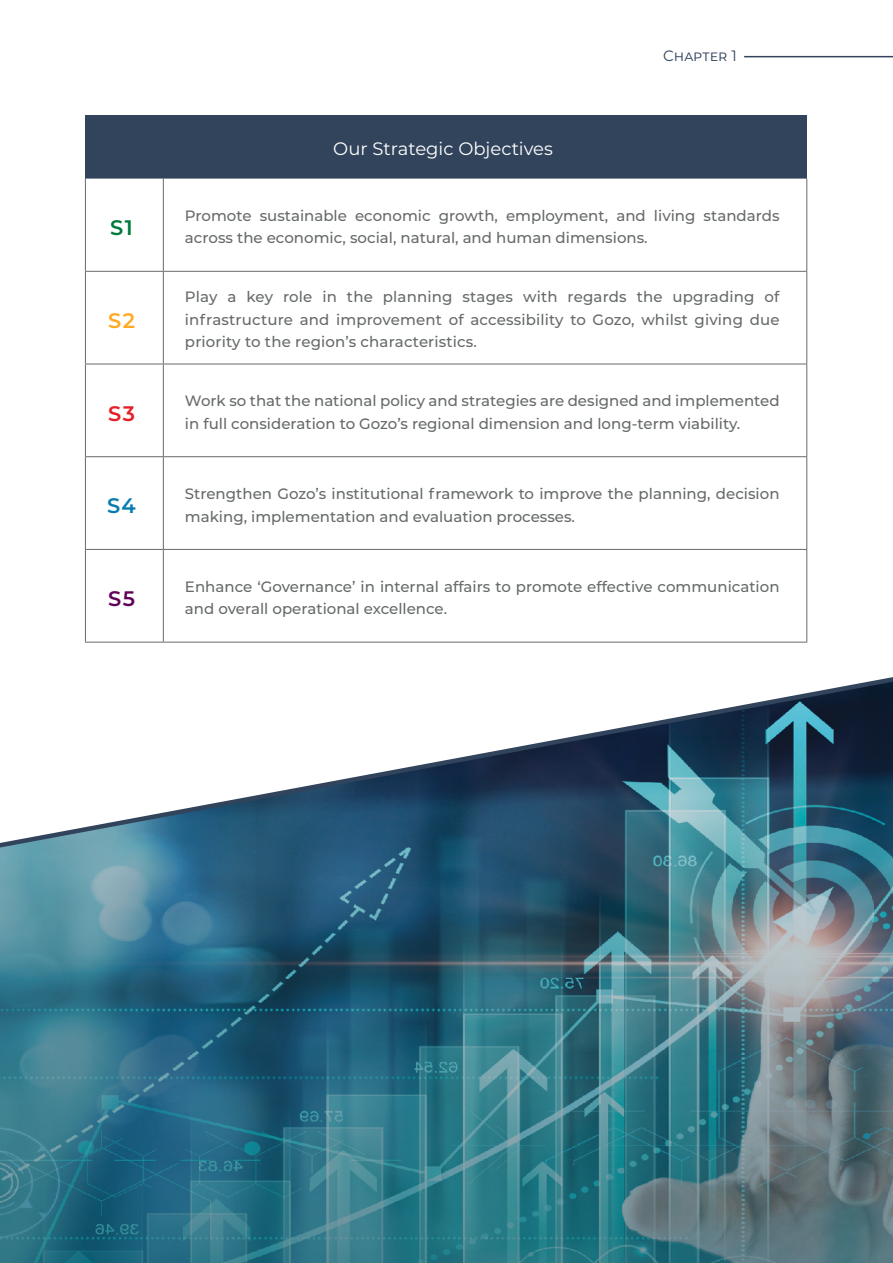
<style>
.page{position:relative;width:893px;height:1263px;background:#fff}
.page>*{position:absolute;margin:0;border:0;box-sizing:border-box;transform-origin:0 0}
.Text_Bodies{font:600 21px "Montserrat";color:#00793f}
.Text_Bodies-2{font:600 21px "Montserrat";color:#ffaa25}
.Text_Bodies-3{font:600 21px "Montserrat";color:#e61e26}
.Text_Bodies-4{font:600 21px "Montserrat";color:#087cb0}
.Text_Bodies-5{font:600 21px "Montserrat";color:#610059}
.Strategic_Objectives{font:18px "Montserrat";color:#fff}
.Text_Bodies-6{font:500 15px/22.5px "Montserrat";color:#666a6b}
.Text_Bodies-7{font:15px "Montserrat";color:#31445c}
</style>
<div class="page">
<hr style="left:744px;top:56px;width:149px;height:1px;background:#31445c">
<img style="left:0;top:677px;width:893px;height:586px">
<div style="left:85px;top:115px;width:722px;height:64px;background:#31445c"></div>
<svg style="left:86px;top:179px;width:720px;height:370px"></svg>
<hr style="left:85px;top:550px;width:1px;height:92px;background:#666a6b">
<hr style="left:163px;top:550px;width:1px;height:92px;background:#666a6b">
<hr style="left:806px;top:550px;width:1px;height:92px;background:#666a6b">
<hr style="left:85px;top:642px;width:78px;height:1px;background:#666a6b">
<hr style="left:163px;top:642px;width:644px;height:1px;background:#666a6b">
<hr style="left:85px;top:179px;width:1px;height:92px;background:#666a6b">
<hr style="left:163px;top:179px;width:1px;height:92px;background:#666a6b">
<hr style="left:806px;top:179px;width:1px;height:92px;background:#666a6b">
<hr style="left:85px;top:271px;width:78px;height:1px;background:#666a6b">
<hr style="left:85px;top:272px;width:1px;height:92px;background:#666a6b">
<hr style="left:163px;top:271px;width:644px;height:1px;background:#666a6b">
<hr style="left:163px;top:272px;width:1px;height:92px;background:#666a6b">
<hr style="left:806px;top:272px;width:1px;height:92px;background:#666a6b">
<hr style="left:85px;top:364px;width:78px;height:1px;background:#666a6b">
<hr style="left:85px;top:364px;width:1px;height:92px;background:#666a6b">
<hr style="left:163px;top:364px;width:644px;height:1px;background:#666a6b">
<hr style="left:163px;top:364px;width:1px;height:92px;background:#666a6b">
<hr style="left:806px;top:364px;width:1px;height:92px;background:#666a6b">
<hr style="left:85px;top:456px;width:78px;height:1px;background:#666a6b">
<hr style="left:85px;top:457px;width:1px;height:92px;background:#666a6b">
<hr style="left:163px;top:456px;width:644px;height:1px;background:#666a6b">
<hr style="left:163px;top:457px;width:1px;height:92px;background:#666a6b">
<hr style="left:806px;top:457px;width:1px;height:92px;background:#666a6b">
<hr style="left:85px;top:549px;width:78px;height:1px;background:#666a6b">
<hr style="left:163px;top:549px;width:644px;height:1px;background:#666a6b">
<p class="Strategic_Objectives" style="left:333px;top:137px;width:221px">Our Strategic Objectives</p>
<p class="Text_Bodies-7" style="left:663px;top:45px;width:75px">Chapter 1</p>
<p class="Text_Bodies" style="left:110px;top:213px;width:24px">S1</p>
<p class="Text_Bodies-6" style="left:185px;top:204px;width:596px">Promote sustainable economic growth, employment, and living standards across the economic, social, natural, and human dimensions.</p>
<p class="Text_Bodies-2" style="left:108px;top:305px;width:28px">S2</p>
<p class="Text_Bodies-6" style="left:185px;top:285px;width:597px;text-align:justify">Play a key role in the planning stages with regards the upgrading of infrastructure and improvement of accessibility to Gozo, whilst giving due priority to the region’s characteristics.</p>
<p class="Text_Bodies-3" style="left:108px;top:398px;width:28px">S3</p>
<p class="Text_Bodies-6" style="left:185px;top:389px;width:596px">Work so that the national policy and strategies are designed and implemented in full consideration to Gozo’s regional dimension and long-term viability.</p>
<p class="Text_Bodies-4" style="left:107px;top:491px;width:30px">S4</p>
<p class="Text_Bodies-6" style="left:185px;top:482px;width:596px">Strengthen Gozo’s institutional framework to improve the planning, decision making, implementation and evaluation processes.</p>
<p class="Text_Bodies-5" style="left:108px;top:584px;width:28px">S5</p>
<p class="Text_Bodies-6" style="left:185px;top:575px;width:596px">Enhance ‘Governance’ in internal affairs to promote effective communication and overall operational excellence.</p>
</div>
